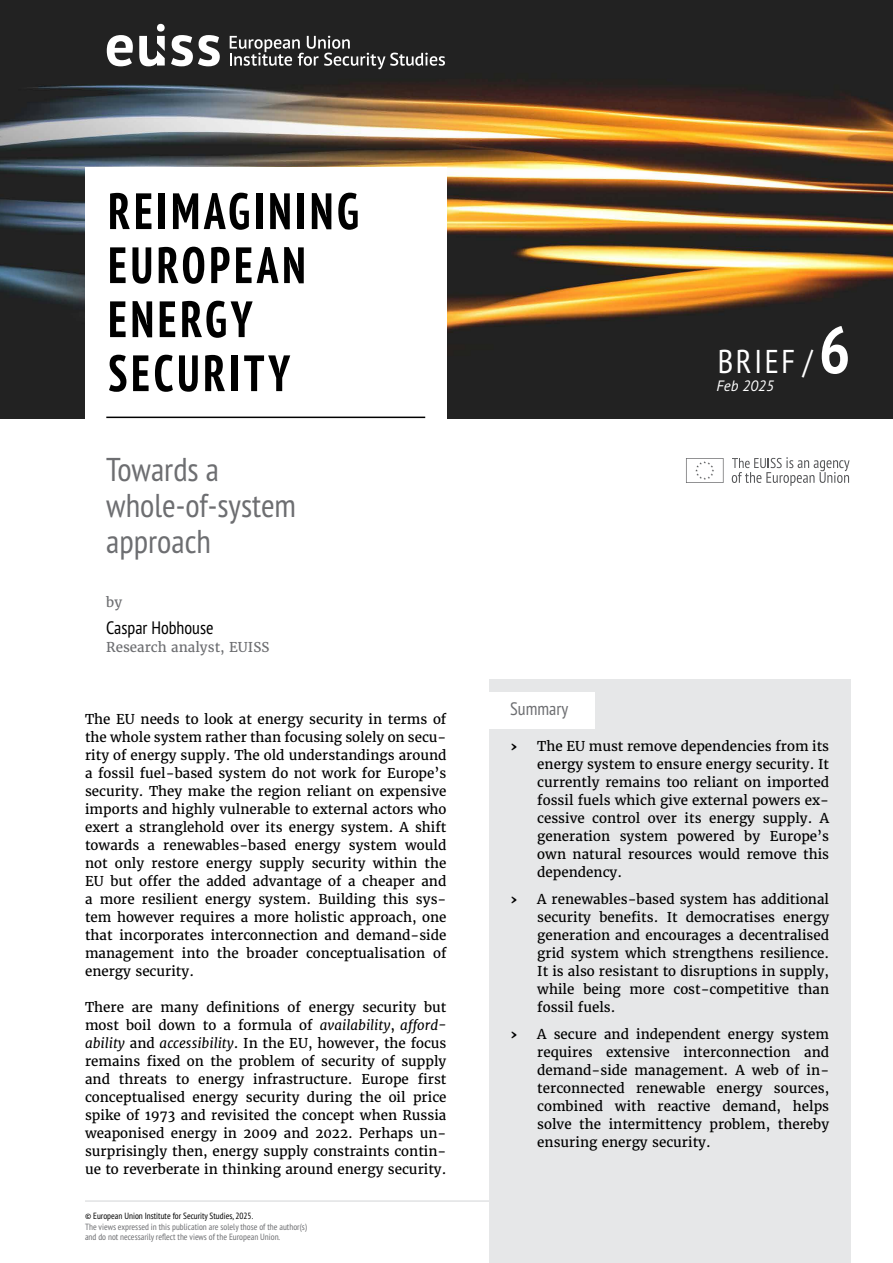
<style>
.page{position:relative;width:893px;height:1263px;background:#fff}
.page>*{position:absolute;margin:0;border:0;box-sizing:border-box;transform-origin:0 0}
.t1{font:700 condensed 51px/54px "PT Sans Pro";letter-spacing:.08em;color:#000}
.t2{font:condensed 33px/36px "PT Sans Pro";color:#6d6e71}
.t3{font:condensed 33px "PT Sans Pro";letter-spacing:.08em;color:#fff}
.t4{font:condensed 18px "PT Sans Pro";color:#000}
.t5{font:condensed 18px "PT Sans Pro";color:#6d6e71}
.t6{font:italic 15px "PT Sans Pro";color:#fff}
.t7{font:13.5px/18px "Merriweather";color:#000;text-align:justify}
.t8{font:13.5px "Merriweather";color:#6d6e71}
.t9{font:700 13.5px "Merriweather";color:#000}
.t10{font:condensed 9px/10.5px "PT Sans Pro";color:#6d6e71}
.t11{font:condensed 9px "PT Sans Pro";color:#000}
.s1{font-style:italic}
.s2{font-weight:700;font-size:66px}
</style>
<div class="page">
<img style="left:0;top:0;width:893px;height:418px">
<div style="left:85px;top:168px;width:361px;height:259px;background:#fff"></div>
<hr style="left:106px;top:417px;width:319px;height:1px;background:#000">
<hr style="left:85px;top:1200px;width:765px;height:2px;background:#e6e7e8">
<div style="left:489px;top:679px;width:361px;height:584px;background:#e6e7e8"></div>
<div style="left:483px;top:692px;width:112px;height:36px;background:#fff"></div>
<svg style="left:107px;top:35px;width:26px;height:31px"></svg>
<svg style="left:139px;top:24px;width:26px;height:42px"></svg>
<svg style="left:171px;top:35px;width:49px;height:31px"></svg>
<svg style="left:230px;top:36px;width:215px;height:33px;background:#4e4e4e"></svg>
<svg style="left:686px;top:458px;width:37px;height:25px"></svg>
<svg style="left:732px;top:457px;width:117px;height:29px"></svg>
<h1 class="t1" style="left:108px;top:183px;width:252px">REIMAGINING<br>EUROPEAN<br>ENERGY<br>SECURITY</h1>
<h2 class="t2" style="left:106px;top:451px;width:191px">Towards a whole-of-system approach</h2>
<p class="t8" style="left:106px;top:594px;width:17px">by</p>
<h3 class="t4" style="left:106px;top:616px;width:109px">Caspar Hobhouse</h3>
<p class="t8" style="left:106px;top:639px;width:165px">Research analyst, EUISS</p>
<p class="t7" style="left:85px;top:710px;width:363px">The EU needs to look at energy security in terms of the whole system rather than focusing solely on secu&shy;rity of energy supply. The old understandings around a fossil fuel-based system do not work for Europe’s security. They make the region reliant on expensive imports and highly vulnerable to external actors who exert a stranglehold over its energy system. A shift towards a renewables-based energy system would not only restore energy supply security within the EU but offer the added advantage of a cheaper and a more resilient energy system. Building this sys&shy;tem however requires a more holistic approach, one that incorporates interconnection and demand-side management into the broader conceptualisation of energy security.</p>
<p class="t7" style="left:85px;top:998px;width:363px">There are many definitions of energy security but most boil down to a formula of <span class="s1">availability</span>, <span class="s1">afford&shy;ability</span> and <span class="s1">accessibility</span>. In the EU, however, the focus remains fixed on the problem of security of supply and threats to energy infrastructure. Europe first conceptualised energy security during the oil price spike of 1973 and revisited the concept when Russia weaponised energy in 2009 and 2022. Perhaps un&shy;surprisingly then, energy supply constraints contin&shy;ue to reverberate in thinking around energy security.</p>
<p class="t11" style="left:85px;top:1210px;width:170px">© European Union Institute for Security Studies, 2025.</p>
<p class="t10" style="left:85px;top:1221px;width:223px">The views expressed in this publication are solely those of the author(s) and do not necessarily reflect the views of the European Union.</p>
<h2 class="t3" style="left:718px;top:340px;width:134px">BRIEF / <span class="s2">6</span></h2>
<p class="t6" style="left:716px;top:376px;width:59px">Feb 2025</p>
<h3 class="t5" style="left:510px;top:697px;width:59px">Summary</h3>
<p class="t9" style="left:510px;top:738px;width:9px">›</p>
<p class="t7" style="left:537px;top:737px;width:293px">The EU must remove dependencies from its energy system to ensure energy security. It currently remains too reliant on imported fossil fuels which give external powers ex&shy;cessive control over its energy supply. A generation system powered by Europe’s own natural resources would remove this dependency.</p>
<p class="t9" style="left:510px;top:891px;width:9px">›</p>
<p class="t7" style="left:537px;top:890px;width:293px">A renewables-based system has additional security benefits. It democratises energy generation and encourages a decentralised grid system which strengthens resilience.<br>It is also resistant to disruptions in supply, while being more cost-competitive than fossil fuels.</p>
<p class="t9" style="left:510px;top:1025px;width:9px">›</p>
<p class="t7" style="left:537px;top:1025px;width:293px">A secure and independent energy system requires extensive interconnection and demand-side management. A web of in&shy;terconnected renewable energy sources, combined with reactive demand, helps solve the intermittency problem, thereby ensuring energy security.</p>
</div>
